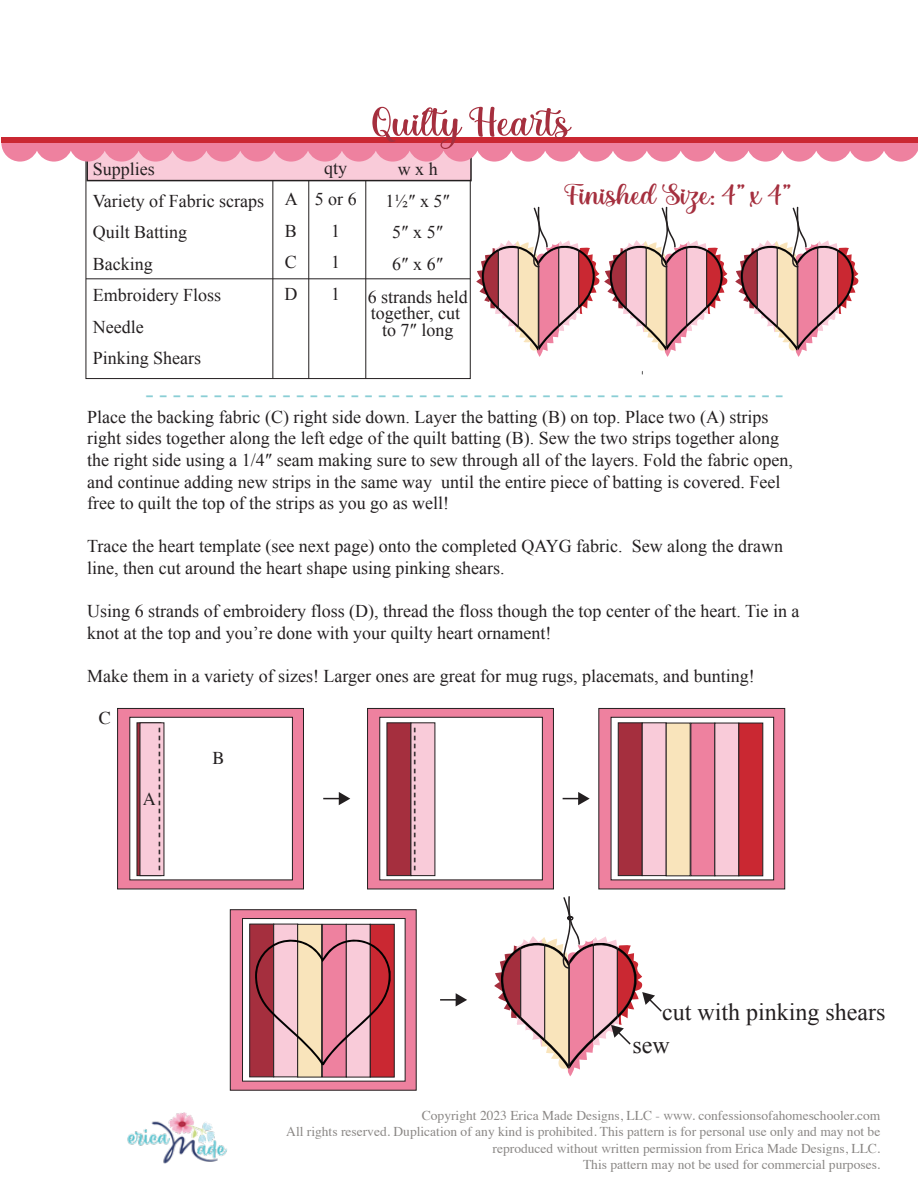
<style>
.page{position:relative;width:918px;height:1188px;background:#fff}
.page>*{position:absolute;margin:0;border:0;box-sizing:border-box;transform-origin:0 0}
.t1{font:43.5px "josephsophia";color:#a52f3e;scale:1.16 1}
.t2{font:31.5px "josephsophia";color:#a52f3e;scale:1.16 1}
.t3{font:27px "Myriad Pro";color:#8aced5}
.t4{font:24px "Times New Roman";color:#231f20}
.t5{font:18px/31.5px "Times New Roman";color:#231f20}
.t6{font:18px "Times";color:#231f20}
.t7{font:13.5px/16.2px "Times";color:#8a8785;text-align:right}
</style>
<div class="page">
<svg style="left:494px;top:961px;width:7px;height:39px"></svg>
<svg style="left:636px;top:961px;width:7px;height:39px"></svg>
<div style="left:598px;top:708px;width:187px;height:181px;background:#ee819f;border:1px solid #231f20"></div>
<svg style="left:611px;top:717px;width:163px;height:163px;background:#dfddde"></svg>
<div style="left:618px;top:722px;width:25px;height:154px;background:#a52f3e;border:1px solid #231f20"></div>
<div style="left:642px;top:722px;width:25px;height:154px;background:#f9cbd9;border:1px solid #231f20"></div>
<div style="left:117px;top:708px;width:187px;height:181px;background:#ee819f;border:1px solid #231f20"></div>
<div style="left:129px;top:717px;width:164px;height:163px;background:#fff;border:1px solid #231f20"></div>
<div style="left:137px;top:722px;width:24px;height:154px;background:linear-gradient(to bottom,#61282f,#61282f)"></div>
<div style="left:140px;top:722px;width:24px;height:154px;background:#f9cbd9"></div>
<hr style="left:308px;top:153px;width:1px;height:226px;background:#231f20">
<hr style="left:365px;top:153px;width:1px;height:226px;background:#231f20">
<hr style="left:272px;top:153px;width:1px;height:226px;background:#231f20">
<hr style="left:86px;top:278px;width:384px;height:1px;background:#231f20">
<div style="left:86px;top:148px;width:386px;height:33px;background:#f9cbd9;border:2px solid #231f20"></div>
<svg style="left:323px;top:792px;width:27px;height:13px"></svg>
<svg style="left:563px;top:792px;width:27px;height:13px"></svg>
<svg style="left:440px;top:993px;width:27px;height:13px"></svg>
<img style="left:127px;top:1112px;width:100px;height:52px">
<svg style="left:1px;top:143px;width:917px;height:19px"></svg>
<div style="left:1px;top:137px;width:917px;height:6px;background:#ca2832"></div>
<div style="left:367px;top:708px;width:187px;height:181px;background:#ee819f;border:1px solid #231f20"></div>
<div style="left:379px;top:717px;width:164px;height:163px;background:#fff;border:1px solid #231f20"></div>
<div style="left:387px;top:722px;width:24px;height:154px;background:#a52f3e;border:1px solid #231f20"></div>
<div style="left:411px;top:722px;width:24px;height:154px;background:#f9cbd9"></div>
<div style="left:666px;top:723px;width:25px;height:153px;background:#f9e4bb;border:1px solid #231f20"></div>
<div style="left:690px;top:723px;width:25px;height:153px;background:#ee819f;border:1px solid #231f20"></div>
<div style="left:714px;top:723px;width:25px;height:153px;background:#f9cbd9;border:1px solid #231f20"></div>
<div style="left:738px;top:723px;width:25px;height:153px;background:#ca2832;border:1px solid #231f20"></div>
<div style="left:230px;top:909px;width:187px;height:182px;background:#ee819f;border:1px solid #231f20"></div>
<div style="left:242px;top:918px;width:164px;height:164px;background:#fff;border:1px solid #231f20"></div>
<div style="left:249px;top:924px;width:25px;height:153px;background:#a52f3e;border:1px solid #231f20"></div>
<div style="left:273px;top:924px;width:25px;height:153px;background:#f9cbd9;border:1px solid #231f20"></div>
<div style="left:297px;top:924px;width:25px;height:153px;background:#f9e4bb;border:1px solid #231f20"></div>
<div style="left:322px;top:924px;width:25px;height:153px;background:#ee819f;border:1px solid #231f20"></div>
<div style="left:346px;top:924px;width:25px;height:153px;background:#f9cbd9;border:1px solid #231f20"></div>
<div style="left:370px;top:924px;width:25px;height:153px;background:#ca2832;border:1px solid #231f20"></div>
<svg style="left:255px;top:937px;width:136px;height:128px"></svg>
<svg style="left:476px;top:261px;width:6px;height:32px"></svg>
<svg style="left:595px;top:262px;width:5px;height:31px"></svg>
<svg style="left:482px;top:207px;width:113px;height:150px"></svg>
<svg style="left:604px;top:261px;width:6px;height:32px"></svg>
<svg style="left:723px;top:262px;width:5px;height:31px"></svg>
<svg style="left:610px;top:207px;width:113px;height:150px"></svg>
<svg style="left:735px;top:261px;width:6px;height:32px"></svg>
<svg style="left:854px;top:262px;width:5px;height:31px"></svg>
<svg style="left:741px;top:207px;width:113px;height:150px"></svg>
<svg style="left:501px;top:896px;width:135px;height:180px"></svg>
<svg style="left:642px;top:992px;width:20px;height:20px"></svg>
<p class="t5" style="left:93px;top:153px;width:173px">Supplies<br>Variety of Fabric scraps<br>Quilt Batting<br>Backing<br>Embroidery Floss<br>Needle<br>Pinking Shears</p>
<p class="t5" style="left:284px;top:183px;width:15px;text-align:justify">A B C D</p>
<p class="t5" style="left:315px;top:152px;width:43px;text-align:center">qty<br>5 or 6<br>1<br>1<br>1</p>
<h1 class="t1" style="left:372px;top:98px;width:173px">Quilty Hearts</h1>
<h2 class="t2" style="left:564px;top:177px;width:198px">Finished Size: 4” x 4”</h2>
<p class="t5" style="left:386px;top:153px;width:66px;text-align:center">w x h<br>1½″ x 5″<br>5″ x 5″<br>6″ x 6″</p>
<p class="t5" style="left:368px;top:288px;width:101px;line-height:16.5px;text-align:center">6 strands held together, cut to 7″ long</p>
<h3 class="t3" style="left:783px;top:415px;width:639px;rotate:-180deg">-----------------------------------------------</h3>
<p class="t5" style="left:87px;top:406px;width:707px;line-height:21.6px">Place the backing fabric (C) right side down. Layer the batting (B) on top. Place two (A) strips right sides together along the left edge of the quilt batting (B). Sew the two strips together along the right side using a 1/4″ seam making sure to sew through all of the layers. Fold the fabric open, and continue adding new strips in the same way until the entire piece of batting is covered. Feel free to quilt the top of the strips as you go as well!</p>
<p class="t5" style="left:87px;top:535px;width:697px;line-height:21.6px">Trace the heart template (see next page) onto the completed QAYG fabric. Sew along the drawn line, then cut around the heart shape using pinking shears.</p>
<p class="t5" style="left:87px;top:600px;width:714px;line-height:21.6px">Using 6 strands of embroidery floss (D), thread the floss though the top center of the heart. Tie in a knot at the top and you’re done with your quilty heart ornament!</p>
<p class="t5" style="left:87px;top:660px;width:669px">Make them in a variety of sizes! Larger ones are great for mug rugs, placemats, and bunting!</p>
<p class="t6" style="left:99px;top:701px;width:14px">C</p>
<p class="t5" style="left:177px;top:727px;width:146px;rotate:90deg">------------------</p>
<p class="t5" style="left:433px;top:727px;width:146px;rotate:90deg">------------------</p>
<p class="t6" style="left:213px;top:741px;width:14px">B</p>
<p class="t6" style="left:143px;top:782px;width:14px">A</p>
<h3 class="t4" style="left:662px;top:996px;width:225px">cut with pinking shears</h3>
<h3 class="t4" style="left:632px;top:1029px;width:39px">sew</h3>
<p class="t7" style="left:286px;top:1106px;width:596px">Copyright 2023 Erica Made Designs, LLC - www. confessionsofahomeschooler.com<br>All rights reserved. Duplication of any kind is prohibited. This pattern is for personal use only and may not be reproduced without written permission from Erica Made Designs, LLC.<br>This pattern may not be used for commercial purposes.</p>
</div>
